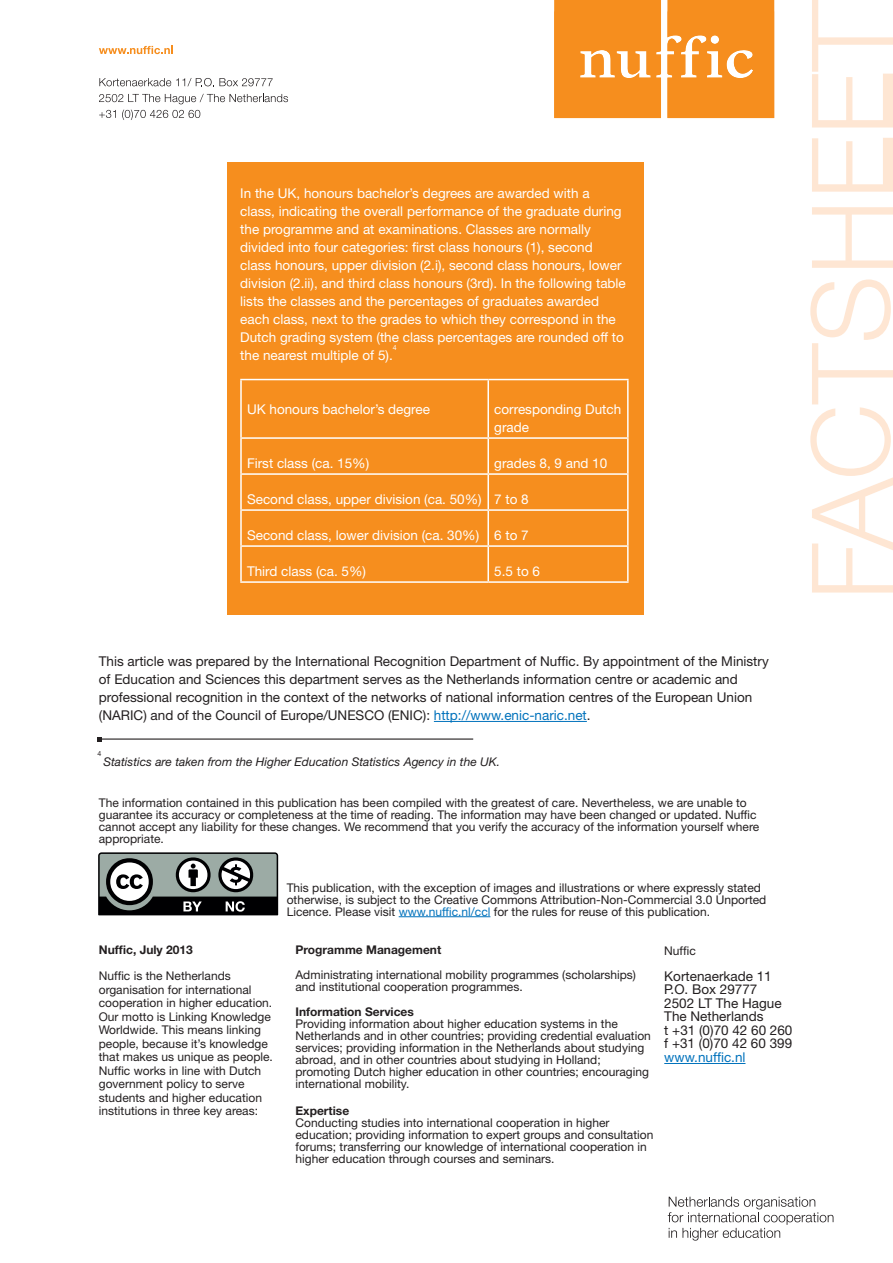
<style>
.page{position:relative;width:893px;height:1263px;background:#fff}
.page>*{position:absolute;margin:0;border:0;box-sizing:border-box;transform-origin:0 0}
.t1{font:13.5px/18px "Helvetica Neue";color:#fff}
.t2{font:13.5px/13.5px "Helvetica Neue";color:#231f20}
.t3{font:13.5px "Helvetica Neue";color:#0072bc}
.t4{font:12px/12px "Helvetica Neue";color:#231f20}
.t5{font:italic 12px "Helvetica Neue";color:#231f20}
.t6{font:700 12px "Helvetica Neue";color:#231f20}
.t7{font:7.05px "Helvetica Neue";color:#fff}
.t8{font:7.05px "Helvetica Neue";color:#231f20}
.s1{color:#0072bc}
</style>
<div class="page">
<svg style="left:99px;top:78px;width:174px;height:8px"></svg>
<svg style="left:99px;top:94px;width:189px;height:10px"></svg>
<svg style="left:99px;top:110px;width:17px;height:8px"></svg>
<svg style="left:122px;top:110px;width:78px;height:10px"></svg>
<svg style="left:99px;top:46px;width:74px;height:8px"></svg>
<svg style="left:554px;top:0;width:107px;height:118px;background:#f6952d"></svg>
<svg style="left:667px;top:0;width:107px;height:118px;background:#f69730"></svg>
<svg style="left:668px;top:1197px;width:165px;height:43px"></svg>
<svg style="left:810px;top:279px;width:83px;height:313px"></svg>
<svg style="left:812px;top:207px;width:81px;height:61px"></svg>
<svg style="left:812px;top:138px;width:81px;height:54px"></svg>
<svg style="left:812px;top:0;width:81px;height:127px"></svg>
<hr style="left:434px;top:721px;width:153px;height:1px;background:#0072bc">
<div style="left:227px;top:162px;width:417px;height:452px;background:#f68e1e"></div>
<svg style="left:242px;top:380px;width:385px;height:1px"></svg>
<hr style="left:240px;top:379px;width:248px;height:1px;background:#fff">
<hr style="left:240px;top:380px;width:2px;height:57px;background:#fff">
<hr style="left:488px;top:379px;width:141px;height:1px;background:#fff">
<hr style="left:487px;top:380px;width:2px;height:57px;background:#fff">
<hr style="left:627px;top:380px;width:2px;height:57px;background:#fff">
<hr style="left:240px;top:437px;width:248px;height:2px;background:#fff">
<hr style="left:240px;top:439px;width:2px;height:34px;background:#fff">
<hr style="left:488px;top:437px;width:141px;height:2px;background:#fff">
<hr style="left:487px;top:439px;width:2px;height:34px;background:#fff">
<hr style="left:627px;top:439px;width:2px;height:34px;background:#fff">
<hr style="left:240px;top:473px;width:248px;height:2px;background:#fff">
<hr style="left:240px;top:475px;width:2px;height:34px;background:#fff">
<hr style="left:488px;top:473px;width:141px;height:2px;background:#fff">
<hr style="left:487px;top:475px;width:2px;height:34px;background:#fff">
<hr style="left:627px;top:475px;width:2px;height:34px;background:#fff">
<hr style="left:240px;top:509px;width:248px;height:2px;background:#fff">
<hr style="left:240px;top:511px;width:2px;height:34px;background:#fff">
<hr style="left:488px;top:509px;width:141px;height:2px;background:#fff">
<hr style="left:487px;top:511px;width:2px;height:34px;background:#fff">
<hr style="left:627px;top:511px;width:2px;height:34px;background:#fff">
<hr style="left:240px;top:545px;width:248px;height:2px;background:#fff">
<hr style="left:240px;top:547px;width:2px;height:34px;background:#fff">
<hr style="left:240px;top:581px;width:248px;height:2px;background:#fff">
<hr style="left:488px;top:545px;width:141px;height:2px;background:#fff">
<hr style="left:487px;top:547px;width:2px;height:34px;background:#fff">
<hr style="left:627px;top:547px;width:2px;height:34px;background:#fff">
<hr style="left:488px;top:581px;width:141px;height:2px;background:#fff">
<hr style="left:100px;top:738px;width:373px;height:2px;background:#231f20">
<svg style="left:98px;top:737px;width:4px;height:4px"></svg>
<hr style="left:664px;top:1063px;width:81px;height:1px;background:#0072bc">
<hr style="left:399px;top:916px;width:91px;height:1px;background:#0072bc">
<svg style="left:98px;top:852px;width:180px;height:63px"></svg>
<p class="t1" style="left:240px;top:184px;width:387px">In the UK, honours bachelor’s degrees are awarded with a class, indicating the overall performance of the graduate during the programme and at examinations. Classes are normally divided into four categories: first class honours (1), second class honours, upper division (2.i), second class honours, lower division (2.ii), and third class honours (3rd). In the following table lists the classes and the percentages of graduates awarded each class, next to the grades to which they correspond in the Dutch grading system (the class percentages are rounded off to the nearest multiple of 5).</p>
<p class="t7" style="left:393px;top:343px;width:5px">4</p>
<p class="t1" style="left:247px;top:400px;width:185px">UK honours bachelor’s degree</p>
<p class="t1" style="left:494px;top:400px;width:129px">corresponding Dutch grade</p>
<p class="t1" style="left:247px;top:454px;width:124px">First class (ca. 15%)</p>
<p class="t1" style="left:494px;top:454px;width:115px">grades 8, 9 and 10</p>
<p class="t1" style="left:247px;top:490px;width:283px">Second class, upper division (ca. 50%) 7 to 8</p>
<p class="t1" style="left:247px;top:526px;width:283px">Second class, lower division (ca. 30%) 6 to 7</p>
<p class="t1" style="left:247px;top:562px;width:121px">Third class (ca. 5%)</p>
<p class="t1" style="left:494px;top:562px;width:47px">5.5 to 6</p>
<p class="t2" style="left:99px;top:652px;width:671px;line-height:18px">This article was prepared by the International Recognition Department of Nuffic. By appointment of the Ministry of Education and Sciences this department serves as the Netherlands information centre or academic and professional recognition in the context of the networks of national information centres of the European Union (NARIC) and of the Council of Europe/UNESCO (ENIC): <span class="s1">http://www.enic-naric.net</span>.</p>
<p class="t8" style="left:98px;top:749px;width:5px">4</p>
<p class="t5" style="left:103px;top:755px;width:398px">Statistics are taken from the Higher Education Statistics Agency in the UK.</p>
<p class="t4" style="left:99px;top:796px;width:662px">The information contained in this publication has been compiled with the greatest of care. Nevertheless, we are unable to guarantee its accuracy or completeness at the time of reading. The information may have been changed or updated. Nuffic cannot accept any liability for these changes. We recommend that you verify the accuracy of the information yourself where appropriate.</p>
<p class="t4" style="left:287px;top:881px;width:481px">This publication, with the exception of images and illustrations or where expressly stated otherwise, is subject to the Creative Commons Attribution-Non-Commercial 3.0 Unported<br>Licence. Please visit <span class="s1">www.nuffic.nl/ccl</span> for the rules for reuse of this publication.</p>
<p class="t6" style="left:99px;top:942px;width:96px">Nuffic, July 2013</p>
<p class="t4" style="left:99px;top:969px;width:176px;line-height:13.5px">Nuffic is the Netherlands organisation for international cooperation in higher education.<br>Our motto is Linking Knowledge<br>Worldwide. This means linking people, because it’s knowledge that makes us unique as people.<br>Nuffic works in line with Dutch government policy to serve students and higher education institutions in three key areas:</p>
<p class="t6" style="left:296px;top:942px;width:147px">Programme Management</p>
<p class="t4" style="left:296px;top:968px;width:342px">Administrating international mobility programmes (scholarships) and institutional cooperation programmes.</p>
<p class="t6" style="left:296px;top:1005px;width:120px">Information Services</p>
<p class="t4" style="left:296px;top:1018px;width:357px">Providing information about higher education systems in the Netherlands and in other countries; providing credential evaluation services; providing information in the Netherlands about studying abroad, and in other countries about studying in Holland; promoting Dutch higher education in other countries; encouraging international mobility.</p>
<p class="t6" style="left:296px;top:1103px;width:55px">Expertise</p>
<p class="t4" style="left:296px;top:1116px;width:359px">Conducting studies into international cooperation in higher education; providing information to expert groups and consultation forums; transferring our knowledge of international cooperation in higher education through courses and seminars.</p>
<p class="t4" style="left:664px;top:944px;width:33px">Nuffic</p>
<p class="t2" style="left:664px;top:969px;width:130px">Kortenaerkade 11<br>P.O. Box 29777<br>2502 LT The Hague<br>The Netherlands<br>t +31 (0)70 42 60 260 f +31 (0)70 42 60 399</p>
<p class="t3" style="left:664px;top:1049px;width:83px">www.nuffic.nl</p>
</div>
